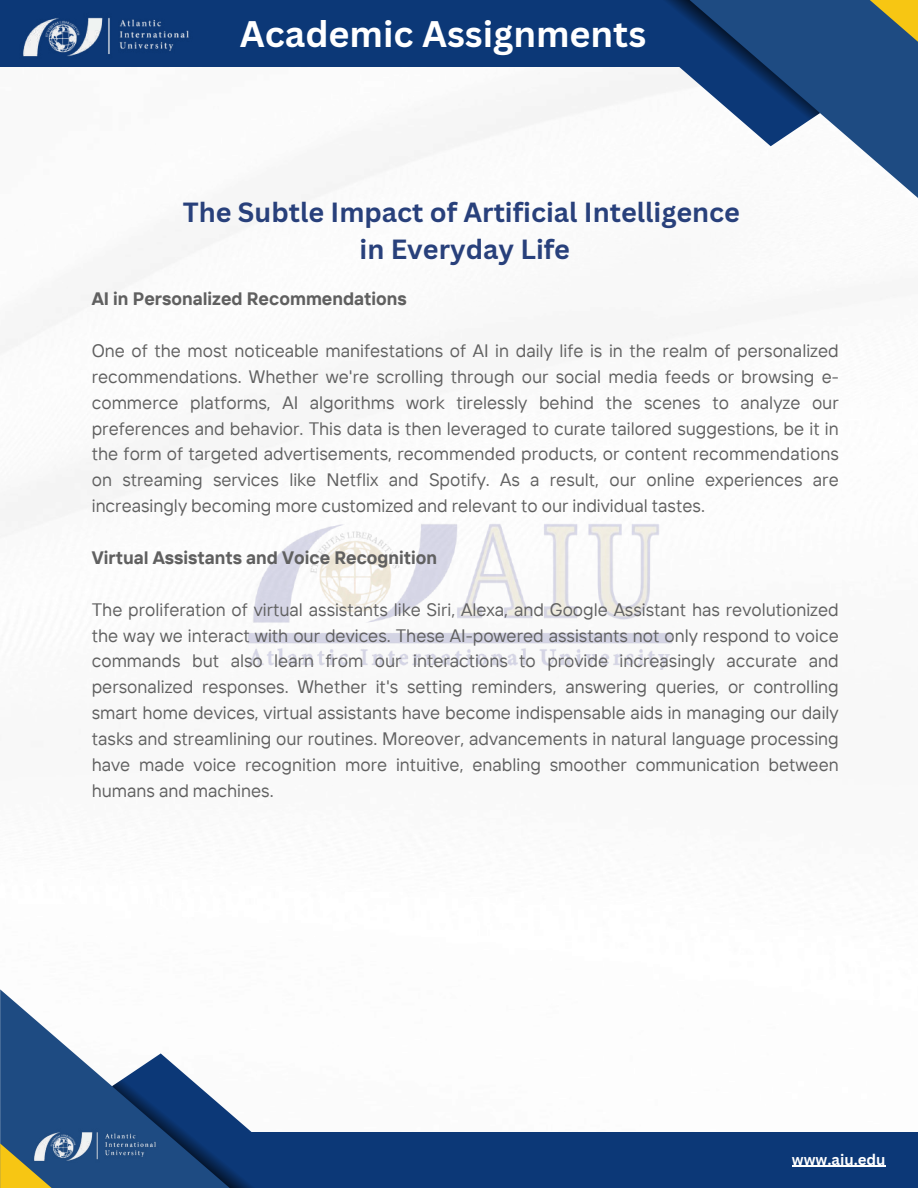
<style>
.page{position:relative;width:918px;height:1188px;background:#fff}
.page>*{position:absolute;margin:0;border:0;box-sizing:border-box;transform-origin:0 0}
.t1{font:700 36px "Canva Sans";color:#fff}
.t2{font:700 27px/37.2px "Canva Sans";color:#28407b;text-align:center}
.t3{font:700 24px "Canva Sans";color:#fff}
.t4{font:18px/25.8px "TT Interphases";color:#606060;text-align:justify}
.t5{font:700 18px "TT Interphases";color:#606060}
.t6{font:700 15px "Canva Sans";color:#fff}
</style>
<div class="page">
<img style="left:0;top:66px;width:895px;height:604px">
<img style="left:240px;top:518px;width:439px;height:151px">
<div style="left:0;top:0;width:699px;height:66px;background:#0c3877"></div>
<svg style="left:648px;top:0;width:270px;height:211px"></svg>
<svg style="left:828px;top:0;width:90px;height:55px"></svg>
<svg style="left:560px;top:0;width:260px;height:146px"></svg>
<img style="left:20px;top:17px;width:172px;height:50px">
<div style="left:175px;top:1132px;width:743px;height:56px;background:#0c3877"></div>
<svg style="left:0;top:989px;width:112px;height:199px;fill:#1e4b82"></svg>
<svg style="left:0;top:1143px;width:104px;height:45px"></svg>
<svg style="left:112px;top:1053px;width:140px;height:135px"></svg>
<img style="left:31px;top:1124px;width:127px;height:44px">
<hr style="left:792px;top:1166px;width:94px;height:1px;background:#fff">
<h3 class="t3" style="left:331px;top:8px;width:296px">AIU Student Publications</h3>
<h1 class="t1" style="left:240px;top:9px;width:408px">Academic Assignments</h1>
<h2 class="t2" style="left:183px;top:193px;width:559px">The Subtle Impact of Artificial Intelligence in Everyday Life</h2>
<p class="t5" style="left:92px;top:287px;width:317px">AI in Personalized Recommendations</p>
<p class="t4" style="left:92px;top:337px;width:749px">One of the most noticeable manifestations of AI in daily life is in the realm of personalized recommendations. Whether we're scrolling through our social media feeds or browsing e&shy;commerce platforms, AI algorithms work tirelessly behind the scenes to analyze our preferences and behavior. This data is then leveraged to curate tailored suggestions, be it in the form of targeted advertisements, recommended products, or content recommendations on streaming services like Netflix and Spotify. As a result, our online experiences are increasingly becoming more customized and relevant to our individual tastes.</p>
<p class="t5" style="left:92px;top:546px;width:347px">Virtual Assistants and Voice Recognition</p>
<p class="t4" style="left:92px;top:596px;width:749px">The proliferation of virtual assistants like Siri, Alexa, and Google Assistant has revolutionized the way we interact with our devices. These AI-powered assistants not only respond to voice commands but also learn from our interactions to provide increasingly accurate and personalized responses. Whether it's setting reminders, answering queries, or controlling smart home devices, virtual assistants have become indispensable aids in managing our daily tasks and streamlining our routines. Moreover, advancements in natural language processing have made voice recognition more intuitive, enabling smoother communication between humans and machines.</p>
<p class="t6" style="left:792px;top:1149px;width:95px">www.aiu.edu</p>
</div>
